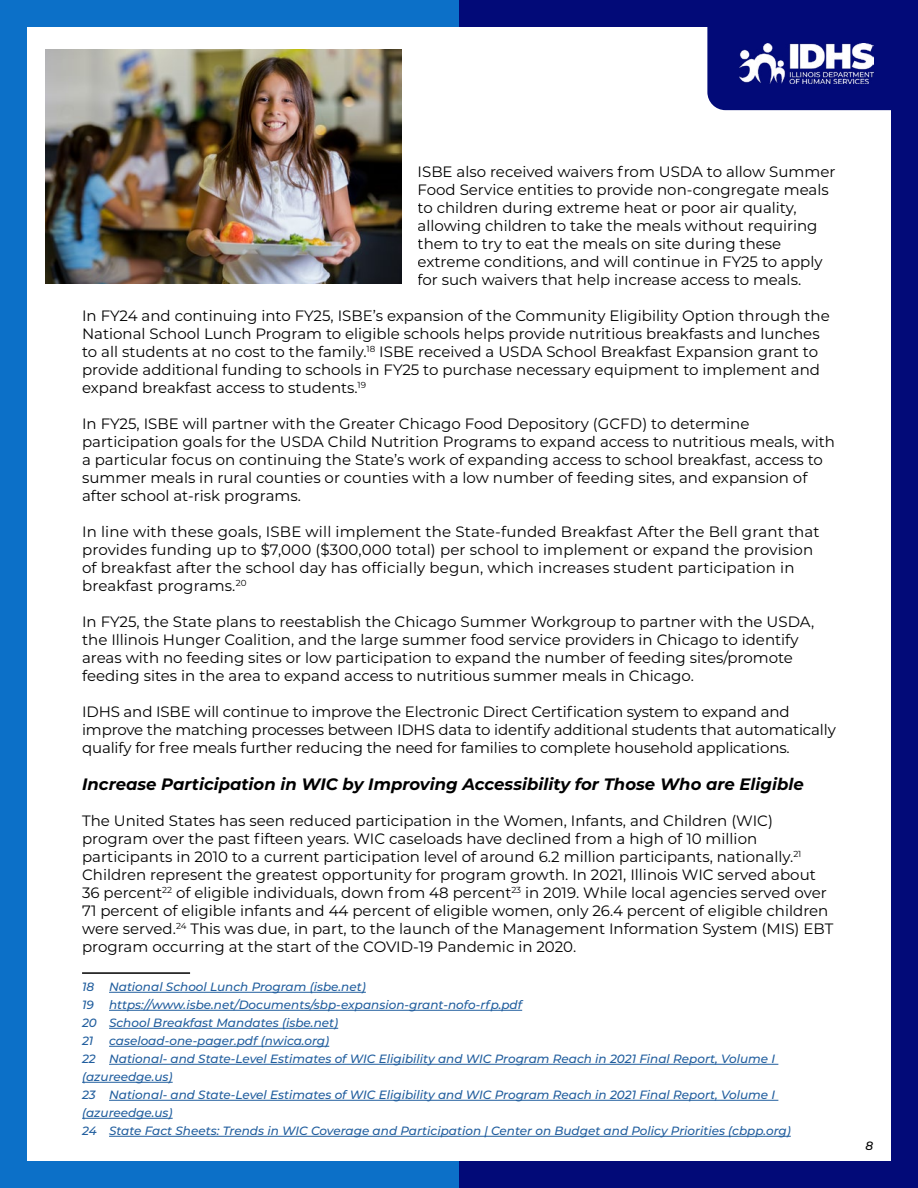
<style>
.page{position:relative;width:918px;height:1188px;background:#0c70c8}
.page>*{position:absolute;margin:0;border:0;box-sizing:border-box;transform-origin:0 0}
.t1{font:italic 700 16.5px "Montserrat";color:#000}
.t2{font:15px/18px "Montserrat";color:#000}
.t3{font:italic 500 12px/18px "Montserrat";color:#215e9e}
.t4{font:italic 500 12px "Montserrat";color:#000}
</style>
<div class="page">
<div style="left:459px;top:0;width:459px;height:1188px;background:#020a78"></div>
<div style="left:27px;top:27px;width:864px;height:1134px;background:#fff"></div>
<div style="left:707px;top:27px;width:184px;height:83px;background:#020a78"></div>
<img style="left:739px;top:43px;width:134px;height:41px">
<hr style="left:82px;top:972px;width:108px;height:2px;background:#000">
<hr style="left:109px;top:992px;width:257px;height:1px;background:#215e9e">
<hr style="left:109px;top:1010px;width:413px;height:1px;background:#215e9e">
<hr style="left:109px;top:1028px;width:229px;height:1px;background:#215e9e">
<hr style="left:109px;top:1046px;width:220px;height:1px;background:#215e9e">
<hr style="left:109px;top:1064px;width:669px;height:1px;background:#215e9e">
<hr style="left:82px;top:1082px;width:91px;height:1px;background:#215e9e">
<hr style="left:109px;top:1100px;width:669px;height:1px;background:#215e9e">
<hr style="left:82px;top:1118px;width:91px;height:1px;background:#215e9e">
<hr style="left:109px;top:1136px;width:682px;height:1px;background:#215e9e">
<img style="left:46px;top:49px;width:355px;height:235px">
<p class="t2" style="left:418px;top:162px;width:419px">ISBE also received waivers from USDA to allow Summer Food Service entities to provide non-congregate meals to children during extreme heat or poor air quality, allowing children to take the meals without requiring them to try to eat the meals on site during these extreme conditions, and will continue in FY25 to apply for such waivers that help increase access to meals.</p>
<p class="t2" style="left:82px;top:306px;width:749px">In FY24 and continuing into FY25, ISBE’s expansion of the Community Eligibility Option through the National School Lunch Program to eligible schools helps provide nutritious breakfasts and lunches to all students at no cost to the family.<sup>18</sup> ISBE received a USDA School Breakfast Expansion grant to provide additional funding to schools in FY25 to purchase necessary equipment to implement and expand breakfast access to students.<sup>19</sup></p>
<p class="t2" style="left:82px;top:414px;width:754px">In FY25, ISBE will partner with the Greater Chicago Food Depository (GCFD) to determine participation goals for the USDA Child Nutrition Programs to expand access to nutritious meals, with a particular focus on continuing the State’s work of expanding access to school breakfast, access to summer meals in rural counties or counties with a low number of feeding sites, and expansion of after school at-risk programs.</p>
<p class="t2" style="left:82px;top:522px;width:739px">In line with these goals, ISBE will implement the State-funded Breakfast After the Bell grant that provides funding up to $7,000 ($300,000 total) per school to implement or expand the provision of breakfast after the school day has officially begun, which increases student participation in breakfast programs.<sup>20</sup></p>
<p class="t2" style="left:82px;top:612px;width:734px">In FY25, the State plans to reestablish the Chicago Summer Workgroup to partner with the USDA, the Illinois Hunger Coalition, and the large summer food service providers in Chicago to identify areas with no feeding sites or low participation to expand the number of feeding sites/promote feeding sites in the area to expand access to nutritious summer meals in Chicago.</p>
<p class="t2" style="left:82px;top:702px;width:755px">IDHS and ISBE will continue to improve the Electronic Direct Certification system to expand and improve the matching processes between IDHS data to identify additional students that automatically qualify for free meals further reducing the need for families to complete household applications.</p>
<h4 class="t1" style="left:82px;top:773px;width:723px">Increase Participation in WIC by Improving Accessibility for Those Who are Eligible</h4>
<p class="t2" style="left:82px;top:811px;width:753px">The United States has seen reduced participation in the Women, Infants, and Children (WIC) program over the past fifteen years. WIC caseloads have declined from a high of 10 million participants in 2010 to a current participation level of around 6.2 million participants, nationally.<sup>21<br></sup>Children represent the greatest opportunity for program growth. In 2021, Illinois WIC served about 36 percent<sup>22</sup> of eligible individuals, down from 48 percent<sup>23</sup> in 2019. While local agencies served over 71 percent of eligible infants and 44 percent of eligible women, only 26.4 percent of eligible children were served.<sup>24</sup> This was due, in part, to the launch of the Management Information System (MIS) EBT program occurring at the start of the COVID-19 Pandemic in 2020.</p>
<p class="t3" style="left:82px;top:977px;width:285px">18 National School Lunch Program (isbe.net)<br>19</p>
<p class="t3" style="left:109px;top:995px;width:415px">https://www.isbe.net/Documents/sbp-expansion-grant-nofo-rfp.pdf</p>
<p class="t3" style="left:82px;top:1013px;width:258px">20 School Breakfast Mandates (isbe.net)</p>
<p class="t3" style="left:82px;top:1031px;width:13px">21</p>
<p class="t3" style="left:82px;top:1031px;width:710px;text-indent:27px">caseload-one-pager.pdf (nwica.org)<br>22 National- and State-Level Estimates of WIC Eligibility and WIC Program Reach in 2021 Final Report, Volume I (azureedge.us)<br>23 National- and State-Level Estimates of WIC Eligibility and WIC Program Reach in 2021 Final Report, Volume I (azureedge.us)<br>24 State Fact Sheets: Trends in WIC Coverage and Participation | Center on Budget and Policy Priorities (cbpp.org)</p>
<p class="t4" style="left:866px;top:1137px;width:9px">8</p>
</div>
